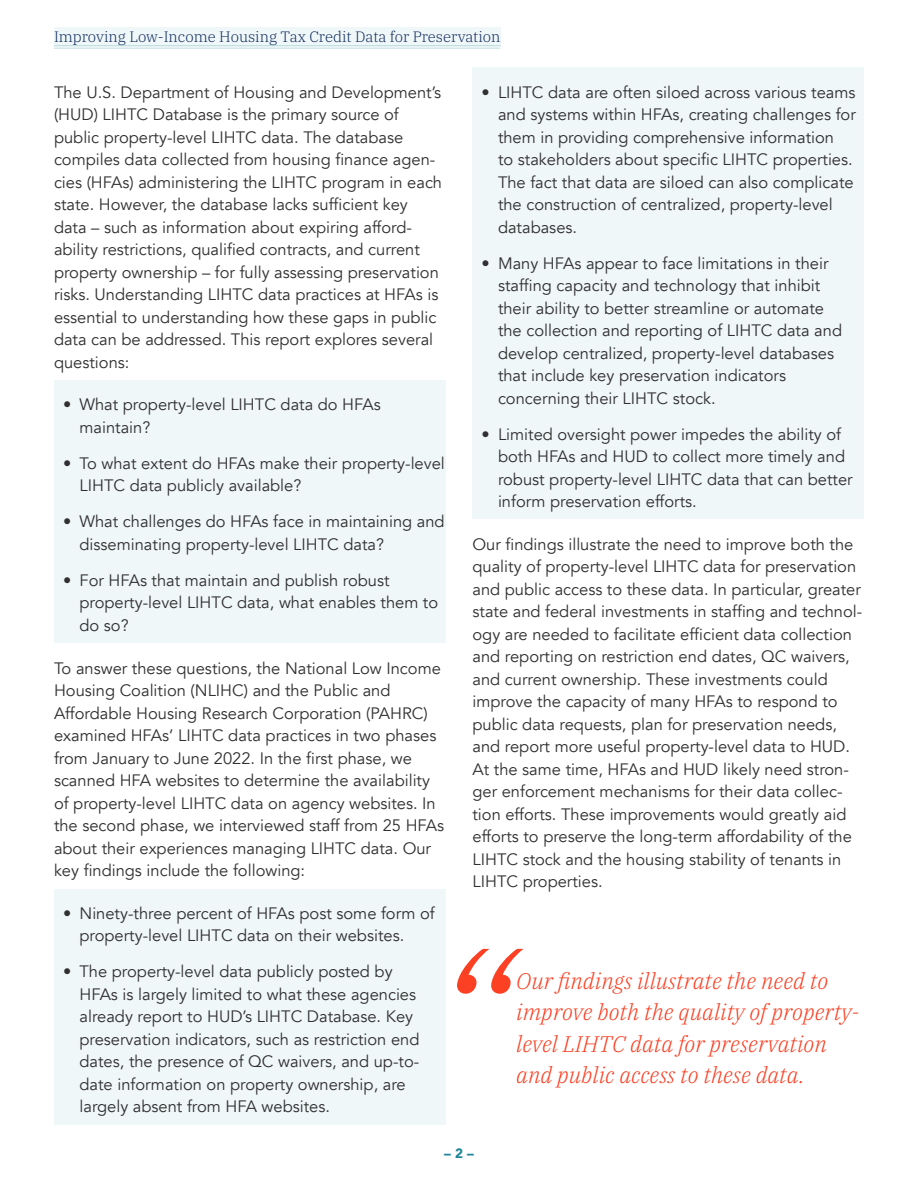
<style>
.page{position:relative;width:918px;height:1188px;background:#fff}
.page>*{position:absolute;margin:0;border:0;box-sizing:border-box;transform-origin:0 0}
.Align_Left_Quotation{font:italic 300 195px "IBM Plex Serif";color:#fb4023}
.Align_Left_15pt_Quot{font:italic 300 22.5px/31.5px "IBM Plex Serif";color:#fb4023}
.Align_Left_11pt_Size{font:16.5px/22.5px "Avenir";color:#312f30}
.t1{font:300 15px "IBM Plex Serif";color:#112b5d}
.t2{font:900 13.5px "Avenir";color:#1d8698}
</style>
<div class="page">
<div style="left:54px;top:27px;width:446px;height:19px;background:#eff7f8"></div>
<hr style="left:54px;top:45px;width:446px;height:1px;background:#bbdbe0">
<hr style="left:54px;top:48px;width:446px;height:1px;background:#bbdbe0">
<div style="left:54px;top:380px;width:392px;height:65px;background:#eff7f8"></div>
<div style="left:54px;top:439px;width:392px;height:64px;background:#eff7f8"></div>
<div style="left:54px;top:497px;width:392px;height:65px;background:#eff7f8"></div>
<div style="left:54px;top:556px;width:392px;height:87px;background:#eff7f8"></div>
<div style="left:54px;top:889px;width:392px;height:64px;background:#eff7f8"></div>
<div style="left:54px;top:947px;width:392px;height:177px;background:#eff7f8"></div>
<div style="left:472px;top:68px;width:392px;height:177px;background:#eff7f8"></div>
<div style="left:472px;top:238px;width:392px;height:178px;background:#eff7f8"></div>
<div style="left:472px;top:410px;width:392px;height:109px;background:#eff7f8"></div>
<p class="t1" style="left:54px;top:26px;width:448px">Improving Low-Income Housing Tax Credit Data for Preservation</p>
<p class="Align_Left_11pt_Size" style="left:54px;top:81px;width:390px">The U.S. Department of Housing and Development’s (HUD) LIHTC Database is the primary source of public property-level LIHTC data. The database compiles data collected from housing finance agen&shy;cies (HFAs) administering the LIHTC program in each state. However, the database lacks sufficient key data – such as information about expiring afford&shy;ability restrictions, qualified contracts, and current property ownership – for fully assessing preservation risks. Understanding LIHTC data practices at HFAs is essential to understanding how these gaps in public data can be addressed. This report explores several questions:</p>
<p class="Align_Left_11pt_Size" style="left:80px;top:394px;width:303px;text-indent:-16px">• What property-level LIHTC data do HFAs maintain?</p>
<p class="Align_Left_11pt_Size" style="left:80px;top:452px;width:367px;text-indent:-16px">• To what extent do HFAs make their property-level<br>LIHTC data publicly available?</p>
<p class="Align_Left_11pt_Size" style="left:80px;top:511px;width:367px;text-indent:-16px">• What challenges do HFAs face in maintaining and disseminating property-level LIHTC data?</p>
<p class="Align_Left_11pt_Size" style="left:80px;top:569px;width:360px;text-indent:-16px">• For HFAs that maintain and publish robust property-level LIHTC data, what enables them to do so?</p>
<p class="Align_Left_11pt_Size" style="left:54px;top:657px;width:392px">To answer these questions, the National Low Income Housing Coalition (NLIHC) and the Public and Affordable Housing Research Corporation (PAHRC) examined HFAs’ LIHTC data practices in two phases from January to June 2022. In the first phase, we scanned HFA websites to determine the availability of property-level LIHTC data on agency websites. In the second phase, we interviewed staff from 25 HFAs about their experiences managing LIHTC data. Our key findings include the following:</p>
<p class="Align_Left_11pt_Size" style="left:80px;top:902px;width:357px;text-indent:-16px">• Ninety-three percent of HFAs post some form of property-level LIHTC data on their websites.</p>
<p class="Align_Left_11pt_Size" style="left:80px;top:961px;width:342px;text-indent:-16px">• The property-level data publicly posted by HFAs is largely limited to what these agencies already report to HUD’s LIHTC Database. Key preservation indicators, such as restriction end dates, the presence of QC waivers, and up-to&shy;date information on property ownership, are largely absent from HFA websites.</p>
<p class="Align_Left_11pt_Size" style="left:498px;top:81px;width:359px;text-indent:-16px">• LIHTC data are often siloed across various teams and systems within HFAs, creating challenges for them in providing comprehensive information<br>to stakeholders about specific LIHTC properties.<br>The fact that data are siloed can also complicate the construction of centralized, property-level databases.</p>
<p class="Align_Left_11pt_Size" style="left:498px;top:252px;width:346px;text-indent:-16px">• Many HFAs appear to face limitations in their staffing capacity and technology that inhibit their ability to better streamline or automate the collection and reporting of LIHTC data and develop centralized, property-level databases that include key preservation indicators concerning their LIHTC stock.</p>
<p class="Align_Left_11pt_Size" style="left:498px;top:423px;width:356px;text-indent:-16px">• Limited oversight power impedes the ability of both HFAs and HUD to collect more timely and robust property-level LIHTC data that can better inform preservation efforts.</p>
<p class="Align_Left_11pt_Size" style="left:472px;top:533px;width:391px">Our findings illustrate the need to improve both the quality of property-level LIHTC data for preservation and public access to these data. In particular, greater state and federal investments in staffing and technol&shy;ogy are needed to facilitate efficient data collection and reporting on restriction end dates, QC waivers, and current ownership. These investments could improve the capacity of many HFAs to respond to public data requests, plan for preservation needs, and report more useful property-level data to HUD.<br>At the same time, HFAs and HUD likely need stron&shy;ger enforcement mechanisms for their data collec&shy;tion efforts. These improvements would greatly aid efforts to preserve the long-term affordability of the LIHTC stock and the housing stability of tenants in LIHTC properties.</p>
<p class="Align_Left_Quotation" style="left:430px;top:879px;width:80px">“</p>
<p class="Align_Left_15pt_Quot" style="left:516px;top:963px;width:345px">Our findings illustrate the need to improve both the quality of property&shy;level LIHTC data for preservation</p>
<p class="Align_Left_15pt_Quot" style="left:516px;top:1058px;width:290px">and public access to these data.</p>
<p class="t2" style="left:444px;top:1141px;width:31px">– 2 –</p>
</div>
